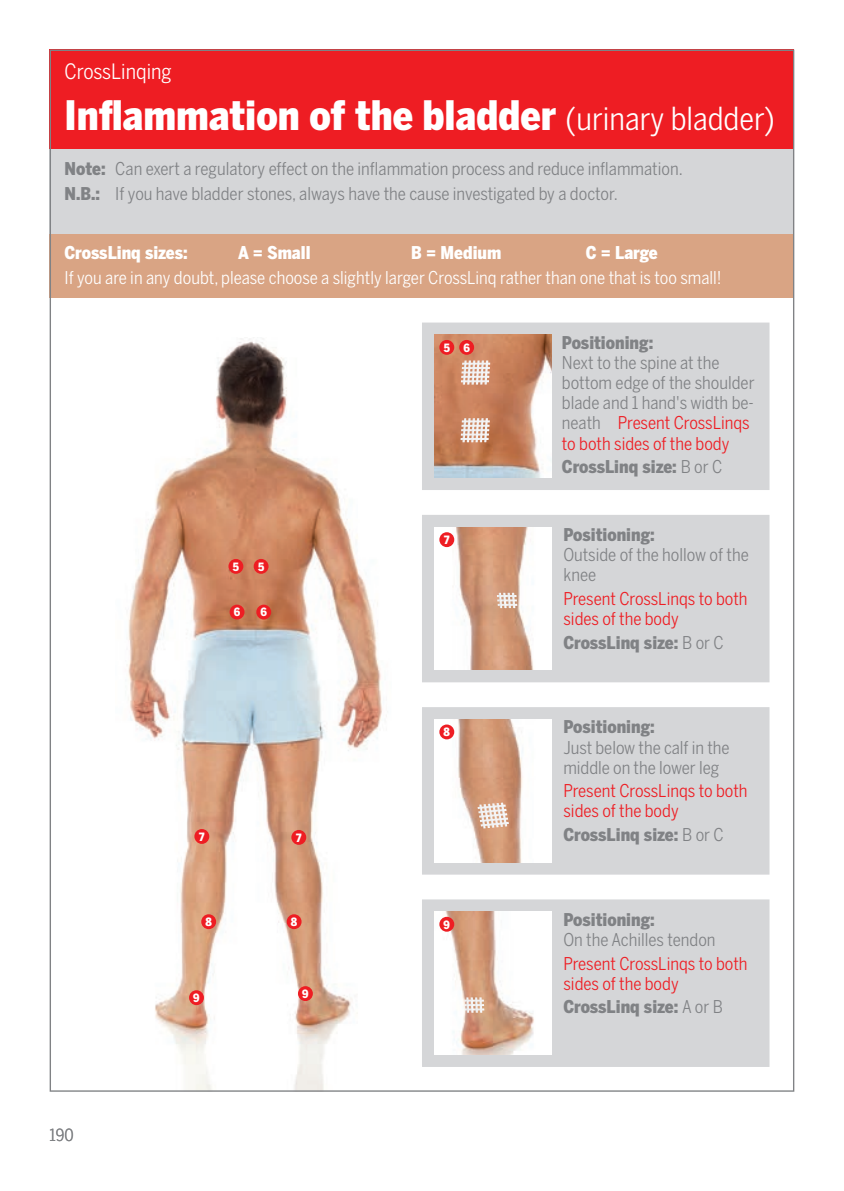
<style>
.page{position:relative;width:844px;height:1191px;background:#fff}
.page>*{position:absolute;margin:0;border:0;box-sizing:border-box;transform-origin:0 0}
.t1{font:900 40.25px "Benton Sans Cond";color:#fff}
.t2{font:21px "Benton Sans Cond";color:#fff}
.t3{font:17.5px/20.1px "Benton Sans Cond";color:#808285}
.t4{font:900 17.5px "Benton Sans Cond";color:#808285}
.t5{font:17.5px/20.1px "Benton Sans Cond";color:#ee1d23}
.t6{font:17.5px "Benton Sans Cond";color:#fff}
.t7{font:900 17.5px "Benton Sans Cond";color:#fff}
.t8{font:16.62px "Benton Sans Cond";color:#808285}
.t9{font:900 11.38px "Benton Sans Cond";color:#fff}
.s1{font-weight:400;font-size:31.5px}
.s2{font-weight:900}
.s3{color:#ee1d23}
.s4{font-weight:400}
</style>
<div class="page">
<div style="left:50px;top:233px;width:744px;height:65px;background:#d9a484"></div>
<div style="left:50px;top:50px;width:743px;height:99px;background:#ee1d23"></div>
<div style="left:50px;top:149px;width:744px;height:84px;background:#d5d6d8"></div>
<img style="left:127px;top:338px;width:256px;height:751px">
<div style="left:422px;top:899px;width:347px;height:168px;background:#d5d6d8;border:1px solid #d5d6d8"></div>
<img style="left:434px;top:912px;width:117px;height:142px">
<div style="left:422px;top:707px;width:347px;height:167px;background:#d5d6d8"></div>
<img style="left:434px;top:719px;width:117px;height:143px">
<div style="left:422px;top:515px;width:347px;height:167px;background:#d5d6d8"></div>
<img style="left:434px;top:527px;width:117px;height:143px">
<div style="left:422px;top:322px;width:347px;height:168px;background:#d5d6d8;border:1px solid #d5d6d8"></div>
<img style="left:434px;top:335px;width:117px;height:142px">
<img style="left:464px;top:997px;width:20px;height:15px">
<img style="left:496px;top:593px;width:21px;height:15px">
<div style="left:228px;top:559px;width:15px;height:15px;background:#ee1d23;border-radius:50%"></div>
<div style="left:253px;top:559px;width:15px;height:15px;background:#ee1d23;border-radius:50%"></div>
<div style="left:229px;top:604px;width:15px;height:15px;background:#ee1d23;border-radius:50%"></div>
<div style="left:256px;top:604px;width:15px;height:15px;background:#ee1d23;border-radius:50%"></div>
<div style="left:194px;top:829px;width:15px;height:15px;background:#ee1d23;border-radius:50%"></div>
<div style="left:291px;top:830px;width:15px;height:15px;background:#ee1d23;border-radius:50%"></div>
<div style="left:201px;top:914px;width:15px;height:15px;background:#ee1d23;border-radius:50%"></div>
<div style="left:286px;top:914px;width:15px;height:15px;background:#ee1d23;border-radius:50%"></div>
<div style="left:189px;top:990px;width:15px;height:15px;background:#ee1d23;border-radius:50%"></div>
<div style="left:298px;top:986px;width:15px;height:15px;background:#ee1d23;border-radius:50%"></div>
<div style="left:439px;top:340px;width:15px;height:15px;background:#ee1d23;border-radius:50%"></div>
<div style="left:459px;top:340px;width:15px;height:15px;background:#ee1d23;border-radius:50%"></div>
<div style="left:439px;top:532px;width:15px;height:15px;background:#ee1d23;border-radius:50%"></div>
<div style="left:439px;top:724px;width:15px;height:15px;background:#ee1d23;border-radius:50%"></div>
<div style="left:439px;top:916px;width:15px;height:15px;background:#ee1d23;border-radius:50%"></div>
<img style="left:460px;top:360px;width:26px;height:24px">
<img style="left:460px;top:418px;width:26px;height:24px">
<img style="left:477px;top:802px;width:25px;height:26px">
<p class="t2" style="left:64px;top:59px;width:109px">CrossLinqing</p>
<h1 class="t1" style="left:64px;top:91px;width:711px">Inflammation of the bladder <span class="s1">(urinary bladder)</span></h1>
<p class="t3" style="left:64px;top:156px;width:619px;line-height:25px"><span class="s2">Note:</span> Can exert a regulatory effect on the inflammation process and reduce inflammation.<br><span class="s2">N.B.:</span> If you have bladder stones, always have the cause investigated by a doctor.</p>
<p class="t7" style="left:64px;top:243px;width:125px">CrossLinq sizes:</p>
<p class="t7" style="left:238px;top:243px;width:74px">A = Small</p>
<p class="t7" style="left:411px;top:243px;width:91px">B = Medium</p>
<p class="t7" style="left:585px;top:243px;width:73px">C = Large</p>
<p class="t6" style="left:64px;top:267px;width:658px">If you are in any doubt, please choose a slightly larger CrossLinq rather than one that is too small!</p>
<p class="t8" style="left:50px;top:1125px;width:26px">190</p>
<p class="t9" style="left:233px;top:560px;width:8px">5</p>
<p class="t9" style="left:258px;top:560px;width:8px">5</p>
<p class="t9" style="left:234px;top:605px;width:8px">6</p>
<p class="t9" style="left:260px;top:605px;width:8px">6</p>
<p class="t9" style="left:199px;top:830px;width:7px">7</p>
<p class="t9" style="left:296px;top:831px;width:7px">7</p>
<p class="t9" style="left:205px;top:915px;width:8px">8</p>
<p class="t9" style="left:291px;top:915px;width:8px">8</p>
<p class="t9" style="left:193px;top:991px;width:8px">9</p>
<p class="t9" style="left:302px;top:987px;width:8px">9</p>
<p class="t9" style="left:443px;top:341px;width:28px">5 6</p>
<p class="t9" style="left:444px;top:533px;width:7px">7</p>
<p class="t9" style="left:443px;top:725px;width:8px">8</p>
<p class="t9" style="left:443px;top:917px;width:8px">9</p>
<p class="t4" style="left:561px;top:332px;width:93px">Positioning:</p>
<p class="t3" style="left:561px;top:352px;width:194px">Next to the spine at the bottom edge of the shoulder blade and 1 hand's width be&shy;neath <span class="s3">Present CrossLinqs to both sides of the body</span></p>
<p class="t4" style="left:561px;top:456px;width:162px">CrossLinq size: <span class="s4">B or C</span></p>
<p class="t4" style="left:563px;top:524px;width:93px">Positioning:</p>
<p class="t3" style="left:563px;top:545px;width:187px">Outside of the hollow of the knee</p>
<p class="t5" style="left:563px;top:588px;width:185px">Present CrossLinqs to both sides of the body</p>
<p class="t4" style="left:563px;top:632px;width:162px">CrossLinq size: <span class="s4">B or C</span></p>
<p class="t4" style="left:563px;top:717px;width:93px">Positioning:</p>
<p class="t3" style="left:563px;top:737px;width:168px">Just below the calf in the middle on the lower leg</p>
<p class="t5" style="left:563px;top:781px;width:185px">Present CrossLinqs to both sides of the body</p>
<p class="t4" style="left:563px;top:824px;width:162px">CrossLinq size: <span class="s4">B or C</span></p>
<p class="t4" style="left:563px;top:909px;width:93px">Positioning:</p>
<p class="t3" style="left:563px;top:929px;width:153px">On the Achilles tendon</p>
<p class="t5" style="left:563px;top:953px;width:185px">Present CrossLinqs to both sides of the body</p>
<p class="t4" style="left:563px;top:996px;width:161px">CrossLinq size: <span class="s4">A or B</span></p>
</div>
